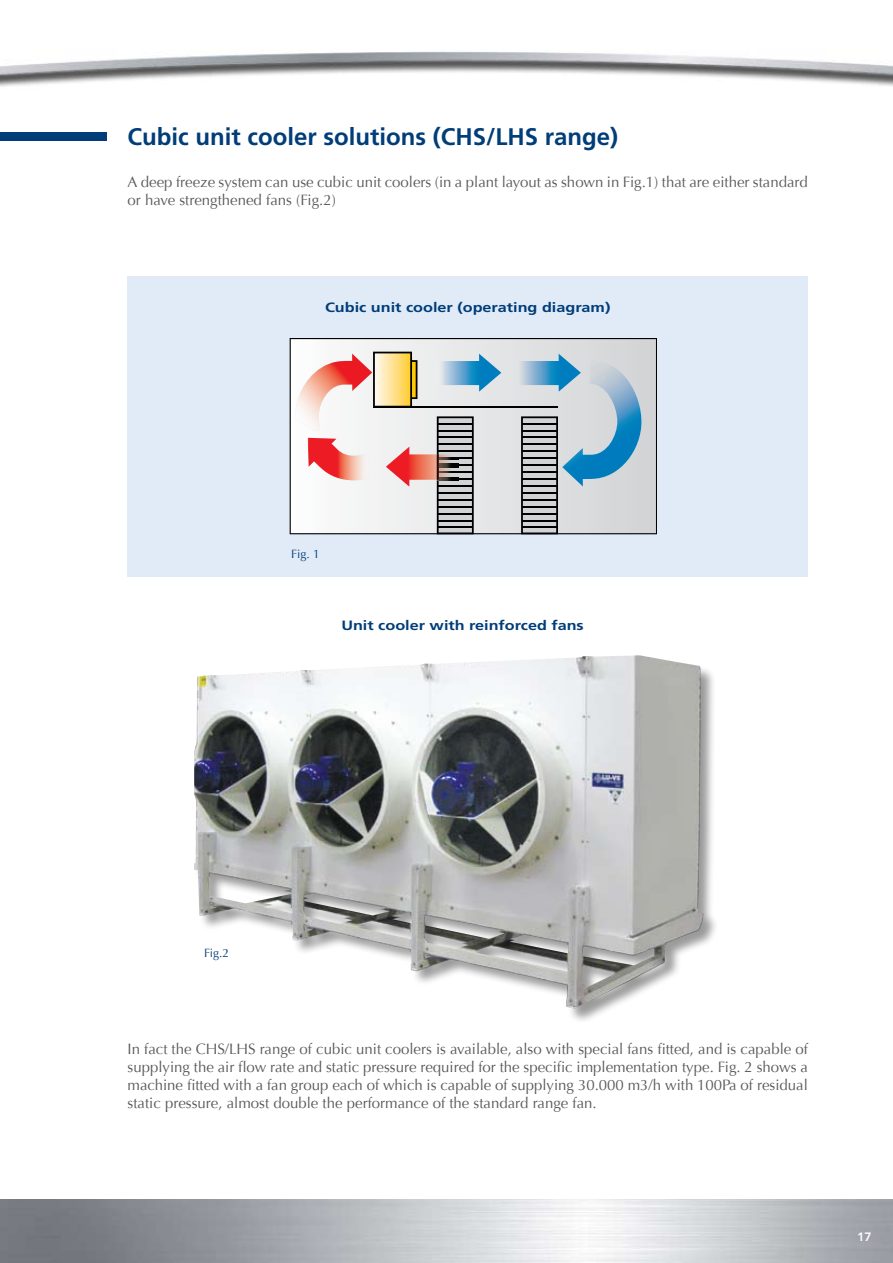
<style>
.page{position:relative;width:893px;height:1263px;background:#fff}
.page>*{position:absolute;margin:0;border:0;box-sizing:border-box;transform-origin:0 0}
.t1{font:700 24px "Frutiger";color:#003d79}
.t2{font:15px/18px "Optima";color:#58595b;text-align:justify}
.t3{font:700 13.5px "Frutiger";color:#003d79;scale:1.2 1}
.t4{font:12px "Optima";color:#003d79}
.t5{font:800 12px "Avenir";color:#fff}
</style>
<div class="page">
<img style="left:194px;top:655px;width:515px;height:354px">
<div style="left:128px;top:276px;width:680px;height:301px;background:#e1ebf8"></div>
<img style="left:0;top:51px;width:893px;height:90px">
<div style="left:0;top:132px;width:106px;height:8px;background:#003d79"></div>
<svg style="left:290px;top:338px;width:367px;height:196px"></svg>
<svg style="left:521px;top:416px;width:37px;height:118px;background:#848586"></svg>
<hr style="left:373px;top:406px;width:185px;height:1px;background:#000">
<svg style="left:373px;top:352px;width:44px;height:55px;background:#d8c079"></svg>
<img style="left:433px;top:354px;width:68px;height:38px">
<img style="left:512px;top:354px;width:69px;height:38px">
<img style="left:386px;top:447px;width:51px;height:40px">
<svg style="left:437px;top:416px;width:37px;height:118px;background:#838282"></svg>
<img style="left:562px;top:360px;width:79px;height:126px">
<img style="left:308px;top:438px;width:64px;height:42px">
<img style="left:295px;top:354px;width:77px;height:77px">
<h1 class="t1" style="left:128px;top:123px;width:492px">Cubic unit cooler solutions (CHS/LHS range)</h1>
<p class="t2" style="left:128px;top:173px;width:682px">A deep freeze system can use cubic unit coolers (in a plant layout as shown in Fig.1) that are either standard or have strengthened fans (Fig.2)</p>
<p class="t3" style="left:325px;top:300px;width:239px">Cubic unit cooler (operating diagram)</p>
<p class="t4" style="left:291px;top:547px;width:30px">Fig. 1</p>
<p class="t3" style="left:341px;top:618px;width:204px">Unit cooler with reinforced fans</p>
<p class="t4" style="left:204px;top:946px;width:27px">Fig.2</p>
<p class="t2" style="left:128px;top:1040px;width:682px">In fact the CHS/LHS range of cubic unit coolers is available, also with special fans fitted, and is capable of supplying the air flow rate and static pressure required for the specific implementation type. Fig. 2 shows a machine fitted with a fan group each of which is capable of supplying 30.000 m3/h with 100Pa of residual static pressure, almost double the performance of the standard range fan.</p>
<p class="t5" style="left:857px;top:1229px;width:16px">17</p>
</div>
